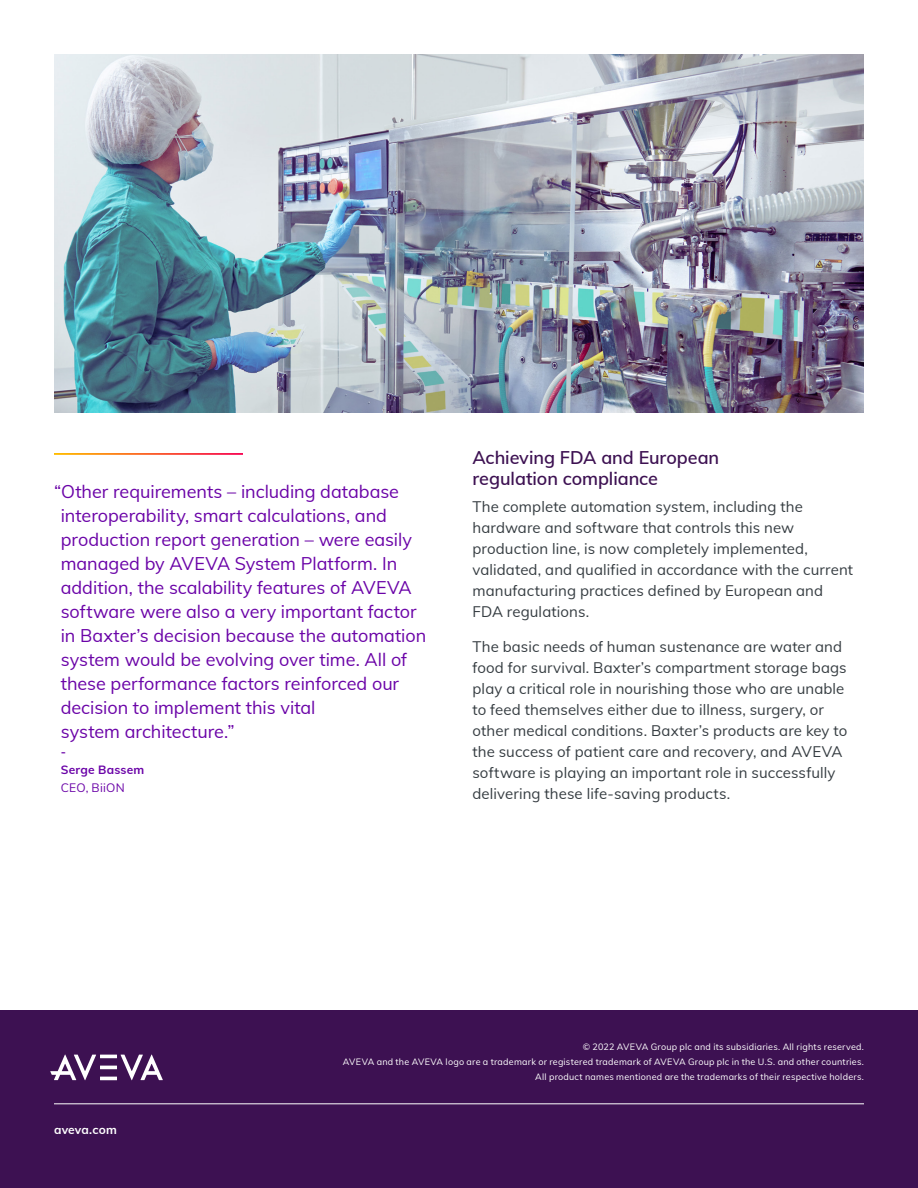
<style>
.page{position:relative;width:918px;height:1188px;background:#fff}
.page>*{position:absolute;margin:0;border:0;box-sizing:border-box;transform-origin:0 0}
.Pull_Quote{font:18px/24px "Muli";color:#6b04a8}
.Subheadlines_1{font:600 18px/21px "Muli";letter-spacing:-.005em;color:#3d1152}
.Body_Copy{font:15px/21px "Muli";letter-spacing:.005em;color:#363d42}
.Pull_Quote_Author_Na{font:700 12px "Muli";letter-spacing:.02em;color:#6b04a8}
.t1{font:700 12px "Muli";letter-spacing:.015em;color:#fff}
.Pull_Quote_Author_Ti{font:12px "Muli";letter-spacing:.02em;color:#6b04a8}
.t2{font:9px/15px "Muli";letter-spacing:.025em;color:#fff;text-align:right}
</style>
<div class="page">
<div style="left:0;top:1010px;width:918px;height:178px;background:#3d1152"></div>
<hr style="left:100px;top:1077px;width:17px;height:3px;background:#fff">
<hr style="left:100px;top:1066px;width:17px;height:3px;background:#fff">
<hr style="left:100px;top:1055px;width:17px;height:3px;background:#fff">
<svg style="left:50px;top:1055px;width:46px;height:25px"></svg>
<svg style="left:121px;top:1055px;width:42px;height:25px"></svg>
<hr style="left:54px;top:1104px;width:810px;height:1px;background:#fff">
<img style="left:54px;top:54px;width:810px;height:359px">
<p class="Pull_Quote" style="left:61px;top:479px;width:367px;text-indent:-7px">“Other requirements – including database interoperability, smart calculations, and production report generation – were easily managed by AVEVA System Platform. In addition, the scalability features of AVEVA software were also a very important factor in Baxter’s decision because the automation system would be evolving over time. All of these performance factors reinforced our decision to implement this vital<br>system architecture.”</p>
<p class="Pull_Quote_Author_Na" style="left:61px;top:743px;width:7px">-</p>
<p class="Pull_Quote_Author_Na" style="left:61px;top:761px;width:85px">Serge Bassem</p>
<p class="Pull_Quote_Author_Ti" style="left:61px;top:779px;width:65px">CEO, BiiON</p>
<p class="Subheadlines_1" style="left:472px;top:446px;width:248px">Achieving FDA and European regulation compliance</p>
<p class="Body_Copy" style="left:472px;top:496px;width:382px">The complete automation system, including the hardware and software that controls this new production line, is now completely implemented, validated, and qualified in accordance with the current manufacturing practices defined by European and FDA regulations.</p>
<p class="Body_Copy" style="left:472px;top:635px;width:376px">The basic needs of human sustenance are water and food for survival. Baxter’s compartment storage bags play a critical role in nourishing those who are unable to feed themselves either due to illness, surgery, or other medical conditions. Baxter’s products are key to the success of patient care and recovery, and AVEVA software is playing an important role in successfully delivering these life-saving products.</p>
<p class="t1" style="left:54px;top:1121px;width:64px">aveva.com</p>
<p class="t2" style="left:343px;top:1039px;width:523px">© 2022 AVEVA Group plc and its subsidiaries. All rights reserved.<br>AVEVA and the AVEVA logo are a trademark or registered trademark of AVEVA Group plc in the U.S. and other countries.<br>All product names mentioned are the trademarks of their respective holders.</p>
</div>
